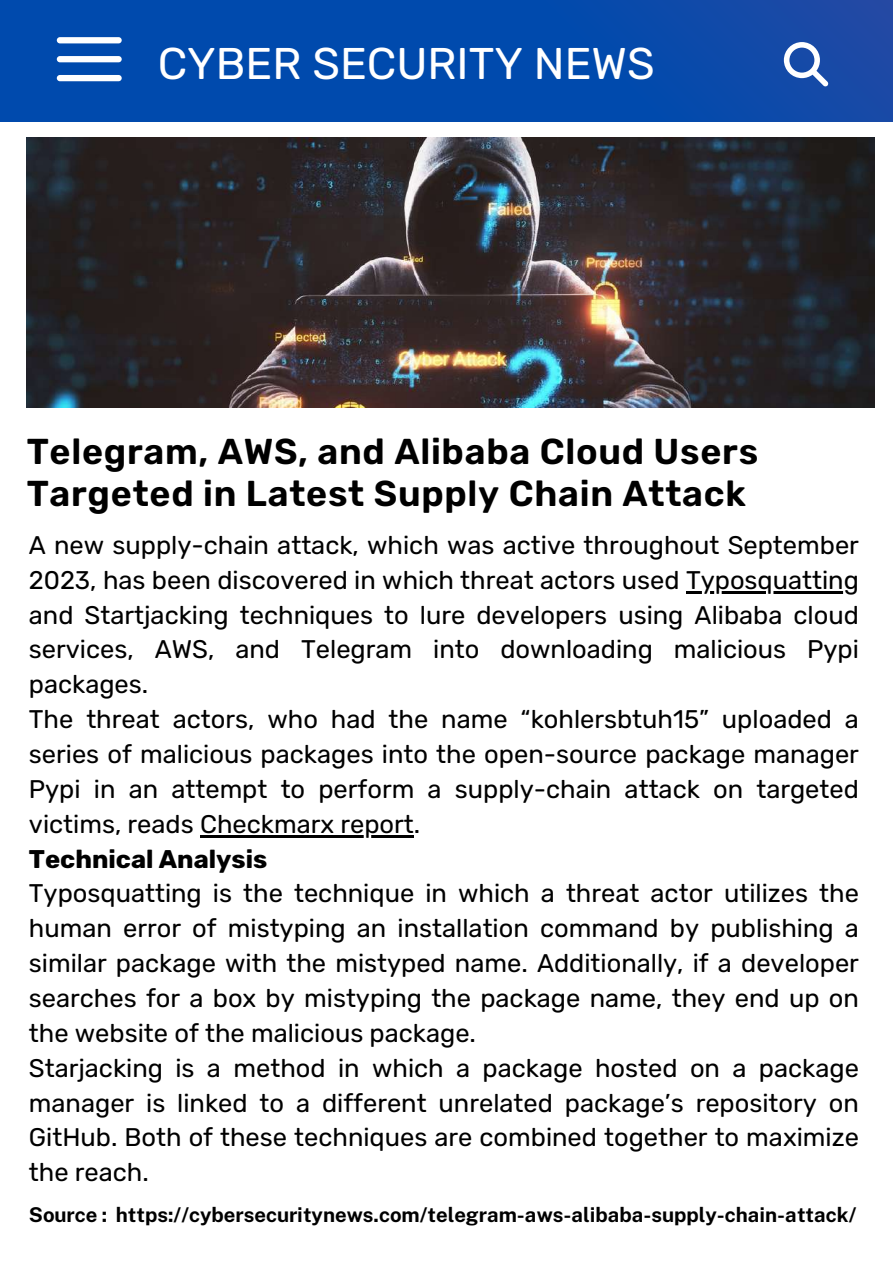
<style>
.page{position:relative;width:893px;height:1264px;background:#fff}
.page>*{position:absolute;margin:0;border:0;box-sizing:border-box;transform-origin:0 0}
.t1{font:44.4px "Rubik";color:#fff}
.t2{font:600 36px/42.8px "Rubik";letter-spacing:.02em;color:#000}
.t3{font:25.5px/34.8px "Rubik";color:#000}
.t4{font:700 25.5px "Rubik";color:#000}
.t5{font:700 20.4px "Public Sans";color:#000}
</style>
<div class="page">
<img style="left:27px;top:138px;width:847px;height:269px">
<div style="left:0;top:0;width:892px;height:121px;background:linear-gradient(to right,#004aaf,#114aa8)"></div>
<div style="left:57px;top:37px;width:65px;height:6px;background:#fff;border-radius:3px"></div>
<div style="left:57px;top:56px;width:65px;height:6px;background:#fff;border-radius:3px"></div>
<div style="left:57px;top:75px;width:65px;height:6px;background:#fff;border-radius:3px"></div>
<svg style="left:783px;top:42px;width:45px;height:45px"></svg>
<hr style="left:686px;top:591px;width:172px;height:2px;background:#000">
<hr style="left:200px;top:835px;width:214px;height:2px;background:#000">
<h1 class="t1" style="left:158px;top:37px;width:498px">CYBER SECURITY NEWS</h1>
<h2 class="t2" style="left:27px;top:430px;width:733px">Telegram, AWS, and Alibaba Cloud Users<br>Targeted in Latest Supply Chain Attack</h2>
<p class="t3" style="left:29px;top:527px;width:831px">A new supply-chain attack, which was active throughout September 2023, has been discovered in which threat actors used Typosquatting and Startjacking techniques to lure developers using Alibaba cloud services, AWS, and Telegram into downloading malicious Pypi packages.<br>The threat actors, who had the name “kohlersbtuh15” uploaded a series of malicious packages into the open-source package manager Pypi in an attempt to perform a supply-chain attack on targeted victims, reads Checkmarx report.</p>
<p class="t4" style="left:29px;top:843px;width:240px">Technical Analysis</p>
<p class="t3" style="left:29px;top:876px;width:831px">Typosquatting is the technique in which a threat actor utilizes the human error of mistyping an installation command by publishing a similar package with the mistyped name. Additionally, if a developer searches for a box by mistyping the package name, they end up on the website of the malicious package.<br>Starjacking is a method in which a package hosted on a package manager is linked to a different unrelated package’s repository on GitHub. Both of these techniques are combined together to maximize the reach.</p>
<p class="t5" style="left:29px;top:1202px;width:829px">Source : https://cybersecuritynews.com/telegram-aws-alibaba-supply-chain-attack/</p>
</div>
